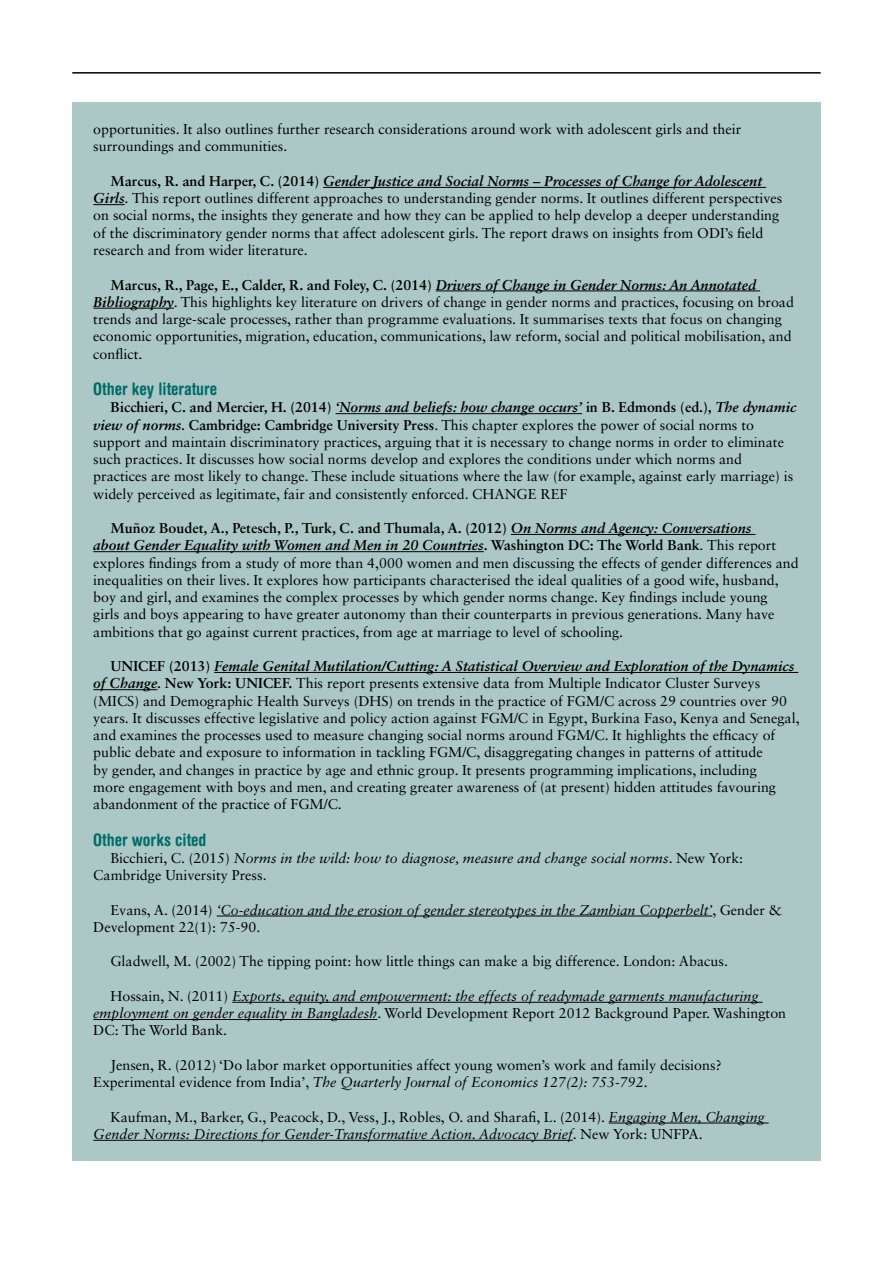
<style>
.page{position:relative;width:893px;height:1263px;background:#fff}
.page>*{position:absolute;margin:0;border:0;box-sizing:border-box;transform-origin:0 0}
.t1{font:700 condensed 17.25px "Helvetica Rounded LT Std";color:#006c67}
.t2{font:14.25px/17.2px "Sabon LT Std";color:#000}
.t3{font:italic 14.25px/17.2px "Sabon LT Std";color:#000}
.s1{font-weight:700}
.s2{font-weight:700;font-style:italic}
.s3{font-style:italic}
.s4{font-style:normal}
</style>
<div class="page">
<hr style="left:72px;top:72px;width:749px;height:2px;background:#000">
<div style="left:72px;top:102px;width:748px;height:1059px;background:#abc8c7"></div>
<hr style="left:323px;top:187px;width:443px;height:1px;background:#000">
<hr style="left:93px;top:204px;width:32px;height:1px;background:#000">
<hr style="left:436px;top:291px;width:324px;height:1px;background:#000">
<hr style="left:93px;top:308px;width:81px;height:1px;background:#000">
<hr style="left:336px;top:413px;width:246px;height:1px;background:#000">
<hr style="left:511px;top:534px;width:244px;height:1px;background:#000">
<hr style="left:93px;top:551px;width:391px;height:1px;background:#000">
<hr style="left:214px;top:672px;width:584px;height:1px;background:#000">
<hr style="left:93px;top:689px;width:64px;height:1px;background:#000">
<hr style="left:217px;top:916px;width:495px;height:1px;background:#000">
<hr style="left:232px;top:1002px;width:531px;height:1px;background:#000">
<hr style="left:93px;top:1019px;width:284px;height:1px;background:#000">
<hr style="left:609px;top:1123px;width:160px;height:1px;background:#000">
<hr style="left:93px;top:1140px;width:480px;height:1px;background:#000">
<p class="t2" style="left:93px;top:120px;width:650px">opportunities. It also outlines further research considerations around work with adolescent girls and their surroundings and communities.</p>
<p class="t2" style="left:93px;top:172px;width:691px;text-indent:17px"><span class="s1">Marcus, R. and Harper, C. (2014)</span> <span class="s2">Gender Justice and Social Norms – Processes of Change for Adolescent Girls</span><span class="s3">.</span> This report outlines different approaches to understanding gender norms. It outlines different perspectives on social norms, the insights they generate and how they can be applied to help develop a deeper understanding of the discriminatory gender norms that affect adolescent girls. The report draws on insights from ODI’s field research and from wider literature.</p>
<p class="t2" style="left:93px;top:276px;width:702px;text-indent:17px"><span class="s1">Marcus, R., Page, E., Calder, R. and Foley, C. (2014)</span> <span class="s2">Drivers of Change in Gender Norms: An Annotated Bibliography</span>. This highlights key literature on drivers of change in gender norms and practices, focusing on broad trends and large-scale processes, rather than programme evaluations<span class="s3">.</span> It summarises texts that focus on changing economic opportunities, migration, education, communications, law reform, social and political mobilisation, and conflict.</p>
<p class="t1" style="left:93px;top:378px;width:125px">Other key literature</p>
<p class="t2" style="left:93px;top:398px;width:705px;text-indent:17px"><span class="s1">Bicchieri, C. and Mercier, H. (2014)</span> <span class="s2">‘Norms and beliefs: how change occurs’</span> <span class="s1">in B. Edmonds (ed.),</span> <span class="s2">The dynamic view of norms.</span> <span class="s1">Cambridge: Cambridge University Press</span>. This chapter explores the power of social norms to support and maintain discriminatory practices, arguing that it is necessary to change norms in order to eliminate such practices. It discusses how social norms develop and explores the conditions under which norms and practices are most likely to change. These include situations where the law (for example, against early marriage) is widely perceived as legitimate, fair and consistently enforced. CHANGE REF</p>
<p class="t2" style="left:93px;top:519px;width:707px;text-indent:17px"><span class="s1">Muñoz Boudet, A., Petesch, P., Turk, C. and Thumala, A. (2012)</span> <span class="s2">On Norms and Agency: Conversations<br>about Gender Equality with Women and Men in 20 Countries</span><span class="s1">. Washington DC: The World Bank</span><span class="s3">.</span> This report explores findings from a study of more than 4,000 women and men discussing the effects of gender differences and inequalities on their lives. It explores how participants characterised the ideal qualities of a good wife, husband, boy and girl, and examines the complex processes by which gender norms change. Key findings include young<br>girls and boys appearing to have greater autonomy than their counterparts in previous generations. Many have ambitions that go against current practices, from age at marriage to level of schooling.</p>
<p class="t2" style="left:93px;top:657px;width:708px;text-indent:17px"><span class="s1">UNICEF (2013)</span> <span class="s2">Female Genital Mutilation/Cutting: A Statistical Overview and Exploration of the Dynamics of Change.</span> <span class="s1">New York: UNICEF.</span> This report presents extensive data from Multiple Indicator Cluster Surveys (MICS) and Demographic Health Surveys (DHS) on trends in the practice of FGM/C across 29 countries over 90 years. It discusses effective legislative and policy action against FGM/C in Egypt, Burkina Faso, Kenya and Senegal, and examines the processes used to measure changing social norms around FGM/C. It highlights the efficacy of public debate and exposure to information in tackling FGM/C, disaggregating changes in patterns of attitude<br>by gender, and changes in practice by age and ethnic group. It presents programming implications, including<br>more engagement with boys and men, and creating greater awareness of (at present) hidden attitudes favouring abandonment of the practice of FGM/C.</p>
<p class="t1" style="left:93px;top:829px;width:115px">Other works cited</p>
<p class="t3" style="left:93px;top:849px;width:651px;text-indent:17px"><span class="s4">Bicchieri, C. (2015)</span> Norms in the wild: how to diagnose, measure and change social norms<span class="s4">. New York:<br>Cambridge University Press.</span></p>
<p class="t3" style="left:93px;top:901px;width:690px;text-indent:17px"><span class="s4">Evans, A. (2014)</span> ‘Co-education and the erosion of gender stereotypes in the Zambian Copperbelt’<span class="s4">, Gender &amp;<br>Development 22(1): 75-90.</span></p>
<p class="t2" style="left:111px;top:952px;width:619px">Gladwell, M. (2002) The tipping point: how little things can make a big difference. London: Abacus.</p>
<p class="t3" style="left:93px;top:987px;width:694px;text-indent:17px"><span class="s4">Hossain, N. (2011)</span> Exports, equity, and empowerment: the effects of readymade garments manufacturing employment on gender equality in Bangladesh<span class="s4">. World Development Report 2012 Background Paper. Washington<br>DC: The World Bank.</span></p>
<p class="t2" style="left:93px;top:1056px;width:630px;text-indent:17px">Jensen, R. (2012) ‘Do labor market opportunities affect young women’s work and family decisions?<br>Experimental evidence from India’, <span class="s3">The Quarterly Journal of Economics 127(2): 753-792</span>.</p>
<p class="t3" style="left:93px;top:1108px;width:673px;text-indent:17px"><span class="s4">Kaufman, M., Barker, G., Peacock, D., Vess, J., Robles, O. and Sharafi, L. (2014).</span> Engaging Men, Changing<br>Gender Norms: Directions for Gender-Transformative Action. Advocacy Brief<span class="s4">. New York: UNFPA.</span></p>
</div>
